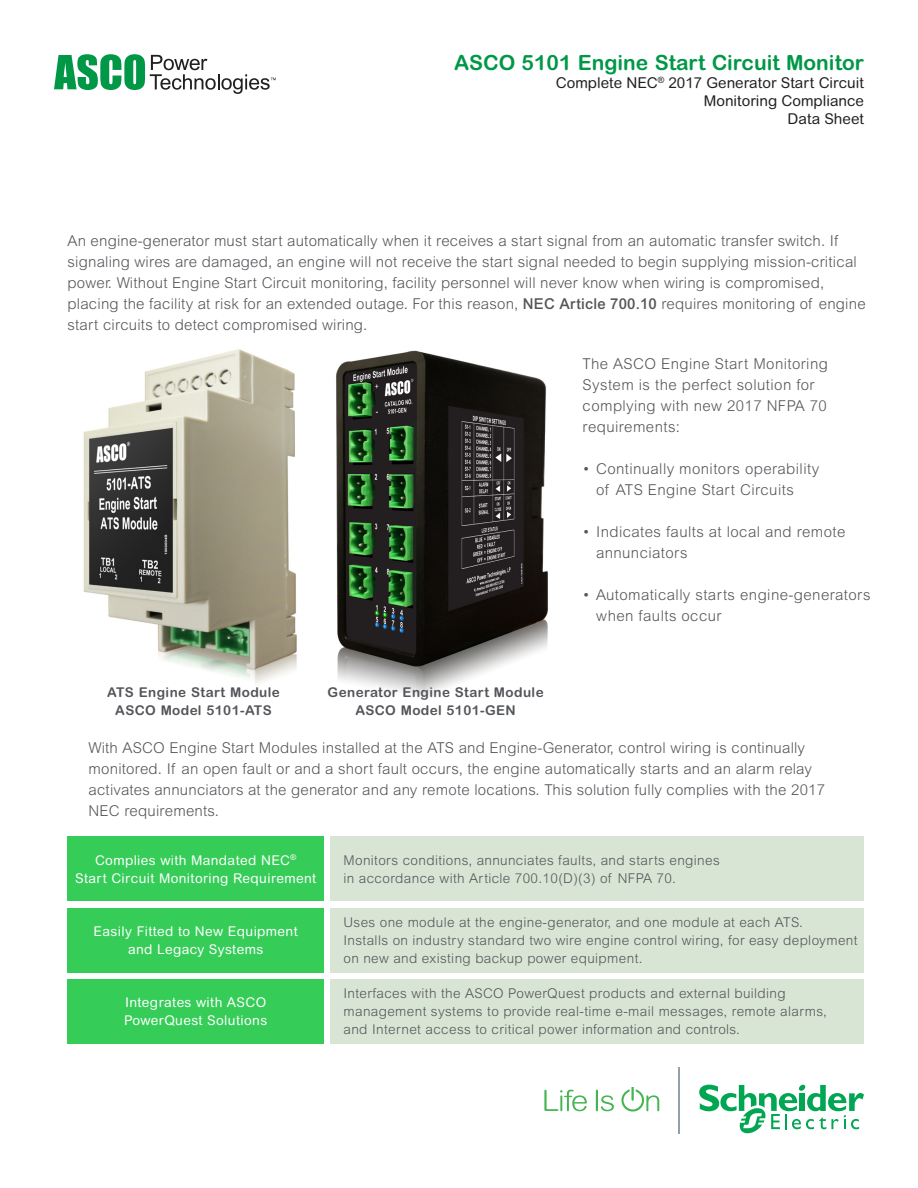
<style>
.page{position:relative;width:918px;height:1188px;background:#fff}
.page>*{position:absolute;margin:0;border:0;box-sizing:border-box;transform-origin:0 0}
.subheading{font:700 21px "Arial Rounded MT Pro";color:#009847}
.t1{font:300 15px/21px "Arial MT Pro";letter-spacing:.015em;color:#54555a}
.subheading-2{font:15px/18px "Arial Rounded MT Pro";color:#231f20;text-align:right}
.t2{font:300 13.5px/18px "Arial MT Pro";letter-spacing:.03em;color:#54555a}
.t3{font:13.5px/18px "Arial Rounded MT Pro";letter-spacing:.03em;color:#fff}
.t4{font:700 13.5px "Arial Rounded MT Pro";letter-spacing:.03em;color:#54555a}
.s1{font-weight:500}
</style>
<div class="page">
<div style="left:330px;top:908px;width:534px;height:64px;background:#d8e5d4"></div>
<div style="left:330px;top:836px;width:534px;height:65px;background:#d8e5d4"></div>
<div style="left:330px;top:979px;width:534px;height:65px;background:#d8e5d4"></div>
<div style="left:68px;top:908px;width:256px;height:64px;background:#35cd58"></div>
<div style="left:68px;top:979px;width:256px;height:65px;background:#35cd58"></div>
<img style="left:83px;top:349px;width:214px;height:335px">
<div style="left:68px;top:836px;width:256px;height:65px;background:#35cd58"></div>
<img style="left:336px;top:350px;width:212px;height:347px">
<svg style="left:544px;top:1090px;width:43px;height:21px"></svg>
<svg style="left:596px;top:1090px;width:18px;height:21px"></svg>
<svg style="left:621px;top:1087px;width:38px;height:25px"></svg>
<svg style="left:699px;top:1084px;width:165px;height:50px"></svg>
<hr style="left:679px;top:1068px;width:1px;height:66px;background:#969ea6">
<svg style="left:54px;top:54px;width:222px;height:40px"></svg>
<p class="subheading" style="left:454px;top:50px;width:411px">ASCO 5101 Engine Start Circuit Monitor</p>
<p class="subheading-2" style="left:556px;top:74px;width:310px">Complete NEC<sup>®</sup> 2017 Generator Start Circuit<br>Monitoring Compliance<br>Data Sheet</p>
<p class="t1" style="left:68px;top:231px;width:800px">An engine-generator must start automatically when it receives a start signal from an automatic transfer switch. If signaling wires are damaged, an engine will not receive the start signal needed to begin supplying mission-critical power. Without Engine Start Circuit monitoring, facility personnel will never know when wiring is compromised, placing the facility at risk for an extended outage. For this reason, <span class="s1">NEC Article 700.10</span> requires monitoring of engine start circuits to detect compromised wiring.</p>
<p class="t1" style="left:583px;top:353px;width:247px">The ASCO Engine Start Monitoring<br>System is the perfect solution for complying with new 2017 NFPA 70 requirements:</p>
<p class="t1" style="left:596px;top:458px;width:225px;text-indent:-14px">• Continually monitors operability of ATS Engine Start Circuits</p>
<p class="t1" style="left:596px;top:521px;width:251px;text-indent:-14px">• Indicates faults at local and remote annunciators</p>
<p class="t1" style="left:596px;top:584px;width:276px;text-indent:-14px">• Automatically starts engine-generators when faults occur</p>
<p class="t4" style="left:328px;top:684px;width:218px">Generator Engine Start Module</p>
<p class="t4" style="left:355px;top:702px;width:162px">ASCO Model 5101-GEN</p>
<p class="t1" style="left:89px;top:738px;width:738px">With ASCO Engine Start Modules installed at the ATS and Engine-Generator, control wiring is continually monitored. If an open fault or and a short fault occurs, the engine automatically starts and an alarm relay activates annunciators at the generator and any remote locations. This solution fully complies with the 2017<br>NEC requirements.</p>
<p class="t4" style="left:107px;top:684px;width:174px">ATS Engine Start Module</p>
<p class="t4" style="left:115px;top:702px;width:158px">ASCO Model 5101-ATS</p>
<p class="t3" style="left:75px;top:851px;width:243px;text-align:center">Complies with Mandated NEC<sup>®<br></sup>Start Circuit Monitoring Requirement</p>
<p class="t3" style="left:94px;top:923px;width:206px">Easily Fitted to New Equipment</p>
<p class="t3" style="left:128px;top:941px;width:137px">and Legacy Systems</p>
<p class="t3" style="left:124px;top:994px;width:145px">Integrates with ASCO<br>PowerQuest Solutions</p>
<p class="t2" style="left:344px;top:851px;width:378px">Monitors conditions, annunciates faults, and starts engines in accordance with Article 700.10(D)(3) of NFPA 70.</p>
<p class="t2" style="left:344px;top:913px;width:516px">Uses one module at the engine-generator, and one module at each ATS.<br>Installs on industry standard two wire engine control wiring, for easy deployment on new and existing backup power equipment.</p>
<p class="t2" style="left:344px;top:985px;width:485px">Interfaces with the ASCO PowerQuest products and external building management systems to provide real-time e-mail messages, remote alarms, and Internet access to critical power information and controls.</p>
</div>
